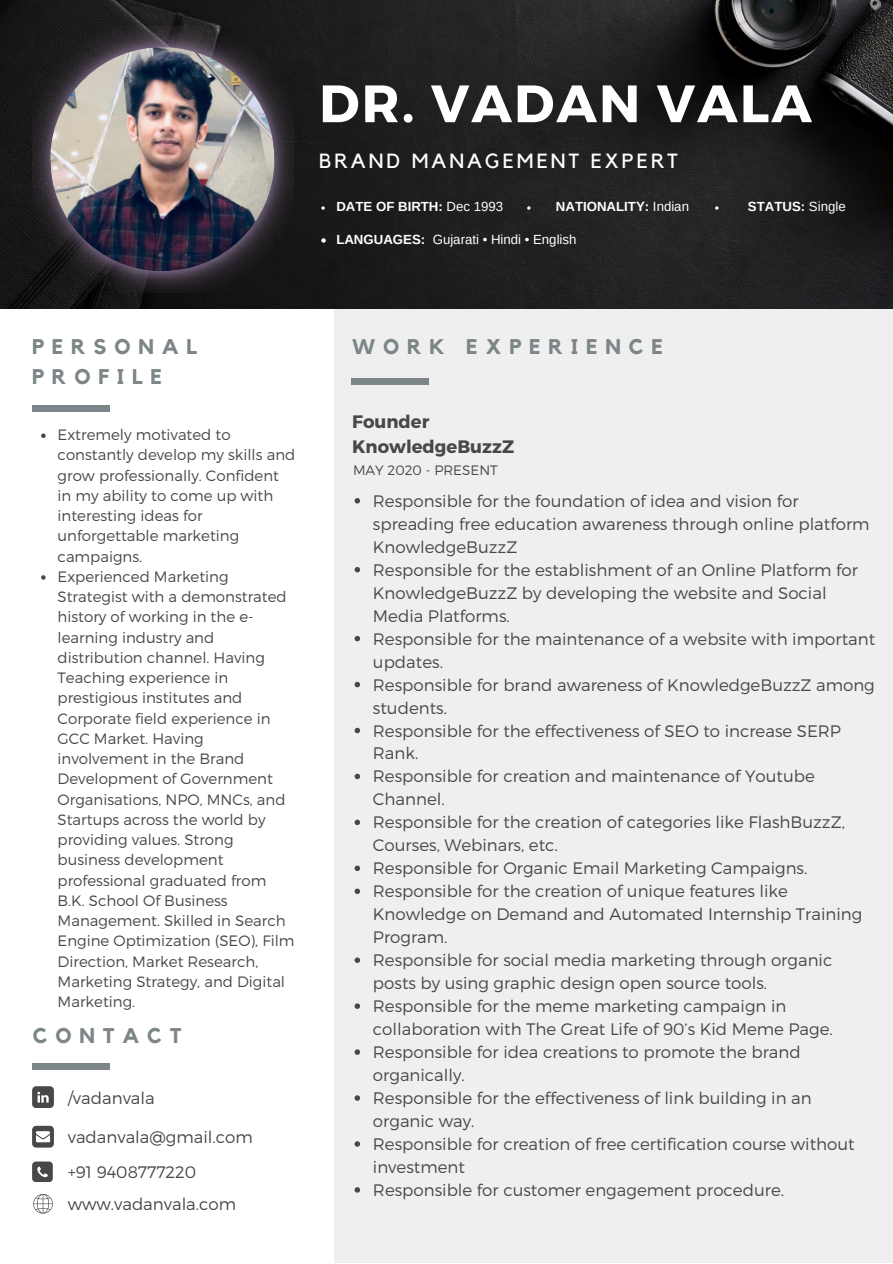
<style>
.page{position:relative;width:893px;height:1264px;background:#fff}
.page>*{position:absolute;margin:0;border:0;box-sizing:border-box;transform-origin:0 0}
.t1{font:700 52.5px "Montserrat";letter-spacing:.04em;color:#fff}
.t2{font:700 21.15px "Kollektif";letter-spacing:.37em;color:#7c8587}
.t3{font:20.4px "Kollektif";letter-spacing:.145em;color:#fff}
.t4{font:700 18px "Montserrat";color:#484848}
.t5{font:300 16.65px/23px "Montserrat";color:#484848}
.t6{font:300 15px/20.2px "Montserrat";color:#484848}
.t7{font:300 13.65px "Montserrat";color:#484848}
.t8{font:700 13.2px "Arimo";color:#fff}
.t9{font:13.2px "Arimo";color:#fff}
.s1{font-weight:400}
.s2{font-weight:700}
</style>
<div class="page">
<div style="left:334px;top:303px;width:558px;height:959px;background:#efefef"></div>
<img style="left:0;top:0;width:892px;height:308px">
<img style="left:32px;top:26px;width:261px;height:267px">
<img style="left:46px;top:43px;width:233px;height:232px">
<svg style="left:41px;top:433px;width:5px;height:5px"></svg>
<svg style="left:41px;top:575px;width:5px;height:4px"></svg>
<div style="left:32px;top:405px;width:78px;height:6px;background:#7c8587"></div>
<div style="left:32px;top:1063px;width:78px;height:6px;background:#7c8587"></div>
<svg style="left:32px;top:1125px;width:21px;height:22px"></svg>
<svg style="left:32px;top:1161px;width:20px;height:20px"></svg>
<svg style="left:32px;top:1086px;width:21px;height:21px"></svg>
<svg style="left:33px;top:1194px;width:19px;height:19px"></svg>
<div style="left:351px;top:378px;width:78px;height:6px;background:#7c8587"></div>
<svg style="left:354px;top:498px;width:6px;height:5px"></svg>
<svg style="left:354px;top:567px;width:6px;height:5px"></svg>
<svg style="left:354px;top:636px;width:6px;height:5px"></svg>
<svg style="left:354px;top:681px;width:6px;height:6px"></svg>
<svg style="left:354px;top:727px;width:6px;height:6px"></svg>
<svg style="left:354px;top:773px;width:6px;height:6px"></svg>
<svg style="left:354px;top:819px;width:6px;height:6px"></svg>
<svg style="left:354px;top:865px;width:6px;height:6px"></svg>
<svg style="left:354px;top:888px;width:6px;height:6px"></svg>
<svg style="left:354px;top:957px;width:6px;height:5px"></svg>
<svg style="left:354px;top:1003px;width:6px;height:5px"></svg>
<svg style="left:354px;top:1049px;width:6px;height:5px"></svg>
<svg style="left:354px;top:1095px;width:6px;height:5px"></svg>
<svg style="left:354px;top:1141px;width:6px;height:5px"></svg>
<svg style="left:354px;top:1187px;width:6px;height:5px"></svg>
<svg style="left:321px;top:206px;width:4px;height:4px"></svg>
<svg style="left:527px;top:206px;width:3px;height:4px"></svg>
<svg style="left:715px;top:206px;width:3px;height:4px"></svg>
<svg style="left:321px;top:238px;width:5px;height:5px"></svg>
<p class="t1" style="left:319px;top:69px;width:494px">DR. VADAN VALA</p>
<p class="t3" style="left:319px;top:152px;width:360px">BRAND MANAGEMENT EXPERT</p>
<p class="t8" style="left:336px;top:199px;width:168px">DATE OF BIRTH: <span class="s1">Dec 1993</span></p>
<p class="t8" style="left:556px;top:199px;width:135px">NATIONALITY: <span class="s1">Indian</span></p>
<p class="t8" style="left:747px;top:199px;width:99px">STATUS: <span class="s1">Single</span></p>
<p class="t9" style="left:336px;top:232px;width:242px"><span class="s2">LANGUAGES:</span> Gujarati • Hindi • English</p>
<p class="t2" style="left:32px;top:337px;width:167px">PERSONAL</p>
<p class="t2" style="left:32px;top:366px;width:131px">PROFILE</p>
<p class="t6" style="left:58px;top:424px;width:239px">Extremely motivated to constantly develop my skills and grow professionally. Confident in my ability to come up with interesting ideas for unforgettable marketing campaigns.</p>
<p class="t6" style="left:58px;top:565px;width:238px">Experienced Marketing<br>Strategist with a demonstrated history of working in the e&shy;learning industry and distribution channel. Having<br>Teaching experience in prestigious institutes and<br>Corporate field experience in<br>GCC Market. Having involvement in the Brand<br>Development of Government<br>Organisations, NPO, MNCs, and<br>Startups across the world by providing values. Strong business development professional graduated from<br>B.K. School Of Business<br>Management. Skilled in Search<br>Engine Optimization (SEO), Film<br>Direction, Market Research,<br>Marketing Strategy, and Digital<br>Marketing.</p>
<p class="t2" style="left:33px;top:1025px;width:150px">CONTACT</p>
<p class="t5" style="left:68px;top:1086px;width:89px">/vadanvala</p>
<p class="t5" style="left:68px;top:1125px;width:186px">vadanvala@gmail.com</p>
<p class="t5" style="left:68px;top:1160px;width:130px">+91 9408777220</p>
<p class="t5" style="left:68px;top:1191px;width:170px">www.vadanvala.com</p>
<p class="t2" style="left:352px;top:337px;width:312px">WORK EXPERIENCE</p>
<p class="t4" style="left:352px;top:410px;width:79px">Founder</p>
<p class="t4" style="left:352px;top:435px;width:163px">KnowledgeBuzzZ</p>
<p class="t7" style="left:353px;top:461px;width:146px">MAY 2020 - PRESENT</p>
<p class="t5" style="left:373px;top:488px;width:498px">Responsible for the foundation of idea and vision for spreading free education awareness through online platform<br>KnowledgeBuzzZ</p>
<p class="t5" style="left:373px;top:557px;width:486px">Responsible for the establishment of an Online Platform for<br>KnowledgeBuzzZ by developing the website and Social<br>Media Platforms.</p>
<p class="t5" style="left:373px;top:626px;width:503px">Responsible for the maintenance of a website with important updates.</p>
<p class="t5" style="left:373px;top:672px;width:503px">Responsible for brand awareness of KnowledgeBuzzZ among students.</p>
<p class="t5" style="left:373px;top:718px;width:469px">Responsible for the effectiveness of SEO to increase SERP<br>Rank.</p>
<p class="t5" style="left:373px;top:764px;width:443px">Responsible for creation and maintenance of Youtube<br>Channel.</p>
<p class="t5" style="left:373px;top:810px;width:473px">Responsible for the creation of categories like FlashBuzzZ,<br>Courses, Webinars, etc.</p>
<p class="t5" style="left:373px;top:856px;width:436px">Responsible for Organic Email Marketing Campaigns.</p>
<p class="t5" style="left:373px;top:879px;width:491px">Responsible for the creation of unique features like<br>Knowledge on Demand and Automated Internship Training<br>Program.</p>
<p class="t5" style="left:373px;top:948px;width:461px">Responsible for social media marketing through organic posts by using graphic design open source tools.</p>
<p class="t5" style="left:373px;top:993px;width:461px">Responsible for the meme marketing campaign in collaboration with The Great Life of 90’s Kid Meme Page.</p>
<p class="t5" style="left:373px;top:1039px;width:429px">Responsible for idea creations to promote the brand organically.</p>
<p class="t5" style="left:373px;top:1085px;width:440px">Responsible for the effectiveness of link building in an organic way.</p>
<p class="t5" style="left:373px;top:1131px;width:483px">Responsible for creation of free certification course without investment</p>
<p class="t5" style="left:373px;top:1177px;width:412px">Responsible for customer engagement procedure.</p>
</div>
